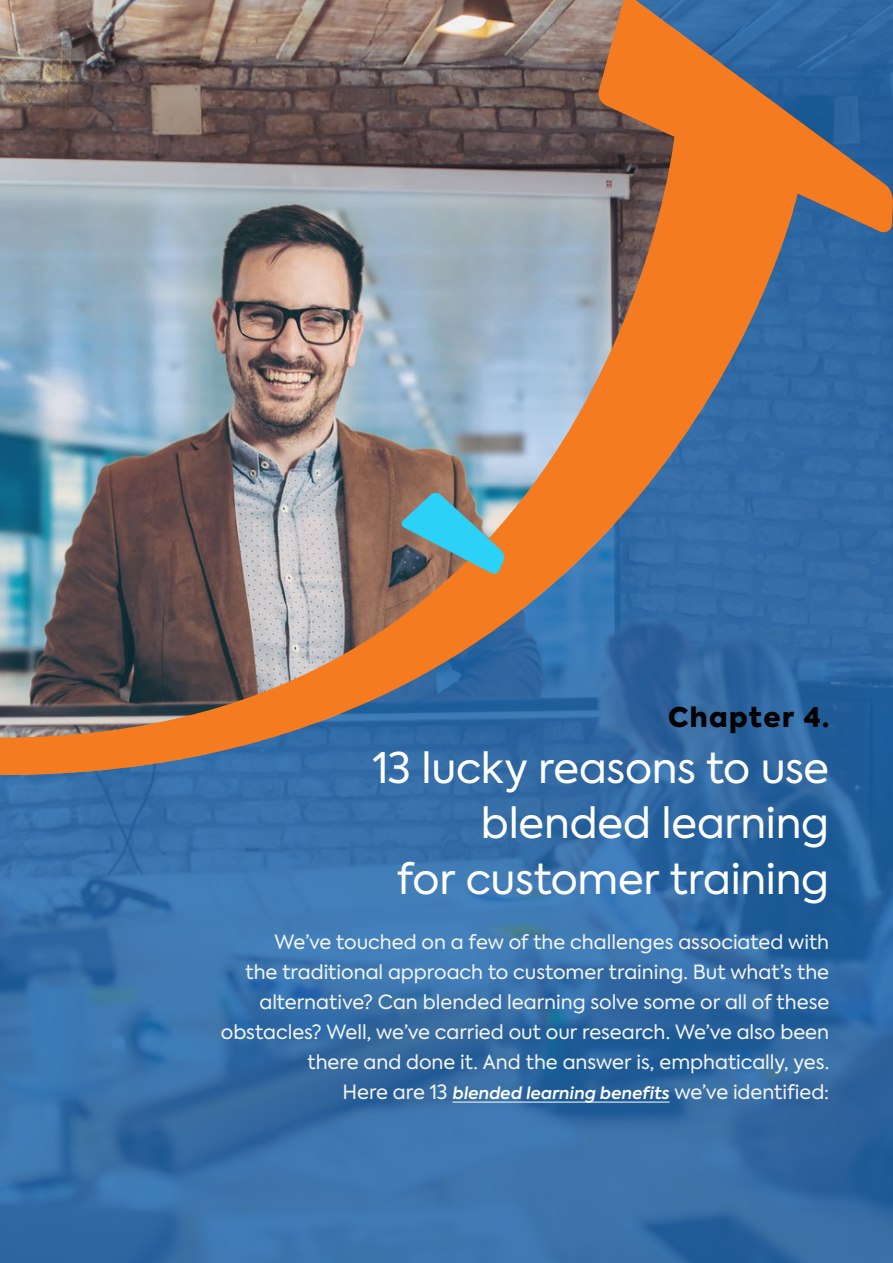
<style>
.page{position:relative;width:893px;height:1263px;background:#fff}
.page>*{position:absolute;margin:0;border:0;box-sizing:border-box;transform-origin:0 0}
.t1{font:42px/55.5px "Axiforma";letter-spacing:-.005em;color:#fff;text-align:right}
.t2{font:900 27px "Axiforma";letter-spacing:.05em;color:#000}
.t3{font:19.5px/30px "Axiforma";color:#f2f5f7;text-align:right}
.s1{font-weight:600;font-style:italic;font-size:16.5px;color:#fff}
</style>
<div class="page">
<svg style="left:0;top:775px;width:893px;height:488px;background:#346ea8"></svg>
<img style="left:0;top:0;width:893px;height:775px">
<hr style="left:452px;top:1102px;width:218px;height:1px;background:#fff">
<svg style="left:401px;top:492px;width:104px;height:83px;background:#68a0a6"></svg>
<h2 class="t2" style="left:668px;top:698px;width:163px">Chapter 4.</h2>
<h1 class="t1" style="left:373px;top:740px;width:458px">13 lucky reasons to use blended learning<br>for customer training</h1>
<p class="t3" style="left:221px;top:927px;width:610px">We’ve touched on a few of the challenges associated with<br>the traditional approach to customer training. But what’s the alternative? Can blended learning solve some or all of these obstacles? Well, we’ve carried out our research. We’ve also been there and done it. And the answer is, emphatically, yes.<br>Here are 13 <span class="s1">blended learning benefits</span> we’ve identified:</p>
</div>
